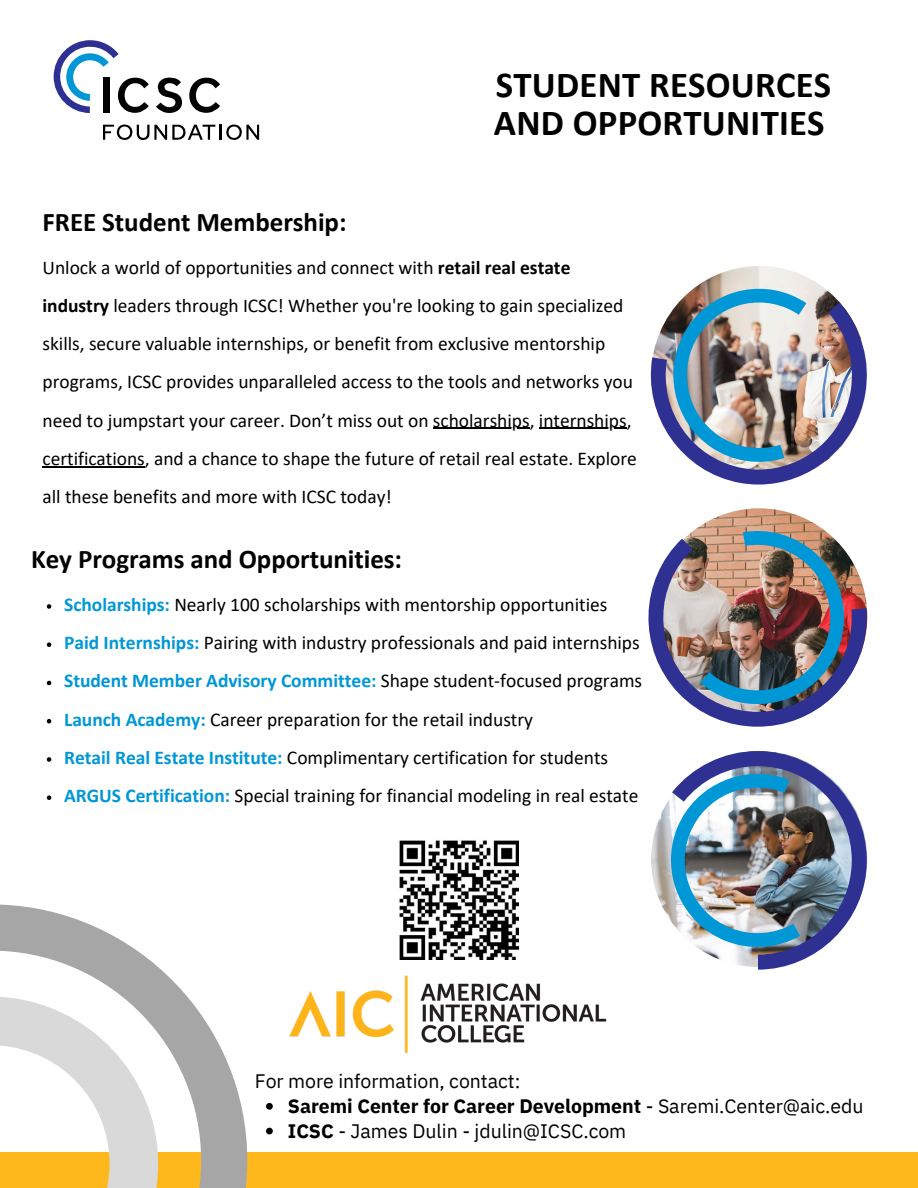
<style>
.page{position:relative;width:918px;height:1188px;background:#fff}
.page>*{position:absolute;margin:0;border:0;box-sizing:border-box;transform-origin:0 0}
.t1{font:700 36.75px/37.2px "Calibri";letter-spacing:.005em;color:#000}
.t2{font:700 27px "Calibri";color:#000}
.t3{font:19.5px/38.2px "Calibri";color:#000}
.t4{font:700 19.5px "Calibri";color:#0097d6}
.t5{font:19.5px "IBM Plex Sans";color:#000}
.t6{font:700 19.5px "IBM Plex Sans";color:#000}
.s1{font-weight:700}
.s2{font-weight:700;color:#0097d6}
.s3{font-weight:400;color:#000}
.s4{font-weight:400}
</style>
<div class="page">
<svg style="left:103px;top:124px;width:112px;height:16px"></svg>
<hr style="left:219px;top:125px;width:3px;height:15px;background:#000">
<svg style="left:226px;top:124px;width:33px;height:16px"></svg>
<svg style="left:54px;top:40px;width:95px;height:73px"></svg>
<svg style="left:156px;top:78px;width:26px;height:35px"></svg>
<svg style="left:189px;top:78px;width:31px;height:35px"></svg>
<img style="left:399px;top:840px;width:120px;height:120px">
<img style="left:693px;top:266px;width:132px;height:23px">
<img style="left:651px;top:289px;width:216px;height:196px">
<img style="left:651px;top:508px;width:216px;height:216px;border-radius:50%">
<img style="left:648px;top:531px;width:219px;height:196px">
<img style="left:651px;top:751px;width:216px;height:216px;border-radius:50%">
<img style="left:671px;top:751px;width:196px;height:219px">
<svg style="left:47px;top:604px;width:4px;height:5px"></svg>
<svg style="left:47px;top:642px;width:4px;height:5px"></svg>
<svg style="left:47px;top:681px;width:4px;height:4px"></svg>
<svg style="left:47px;top:719px;width:4px;height:4px"></svg>
<svg style="left:47px;top:757px;width:4px;height:5px"></svg>
<svg style="left:47px;top:795px;width:4px;height:5px"></svg>
<img style="left:289px;top:975px;width:318px;height:78px">
<div style="left:0;top:1152px;width:918px;height:36px;background:#ffb81c"></div>
<svg style="left:0;top:905px;width:247px;height:283px"></svg>
<svg style="left:0;top:997px;width:158px;height:191px"></svg>
<svg style="left:266px;top:1103px;width:7px;height:7px"></svg>
<svg style="left:266px;top:1128px;width:7px;height:6px"></svg>
<hr style="left:433px;top:428px;width:97px;height:1px;background:#000">
<hr style="left:539px;top:428px;width:88px;height:1px;background:#000">
<hr style="left:43px;top:466px;width:102px;height:1px;background:#000">
<p class="t1" style="left:494px;top:70px;width:339px">STUDENT RESOURCES<br>AND OPPORTUNITIES</p>
<p class="t2" style="left:43px;top:211px;width:305px">FREE Student Membership:</p>
<p class="t3" style="left:43px;top:250px;width:596px">Unlock a world of opportunities and connect with <span class="s1">retail real estate industry</span> leaders through ICSC! Whether you're looking to gain specialized skills, secure valuable internships, or benefit from exclusive mentorship programs, ICSC provides unparalleled access to the tools and networks you need to jumpstart your career. Don’t miss out on scholarships, internships, certifications, and a chance to shape the future of retail real estate. Explore all these benefits and more with ICSC today!</p>
<p class="t2" style="left:31px;top:548px;width:372px">Key Programs and Opportunities:</p>
<p class="t3" style="left:64px;top:587px;width:545px"><span class="s2">Scholarships:</span> Nearly 100 scholarships with mentorship opportunities</p>
<p class="t3" style="left:64px;top:625px;width:577px"><span class="s2">Paid Internships:</span> Pairing with industry professionals and paid internships</p>
<p class="t4" style="left:64px;top:673px;width:579px">Student Member Advisory Committee: <span class="s3">Shape student-focused programs</span></p>
<p class="t3" style="left:64px;top:702px;width:470px"><span class="s2">Launch Academy:</span> Career preparation for the retail industry</p>
<p class="t3" style="left:64px;top:740px;width:545px"><span class="s2">Retail Real Estate Institute:</span> Complimentary certification for students</p>
<p class="t3" style="left:64px;top:778px;width:576px"><span class="s2">ARGUS Certification:</span> Special training for financial modeling in real estate</p>
<p class="t5" style="left:255px;top:1068px;width:267px">For more information, contact:</p>
<p class="t6" style="left:288px;top:1093px;width:577px">Saremi Center for Career Development <span class="s4">- Saremi.Center@aic.edu</span></p>
<p class="t5" style="left:288px;top:1118px;width:340px"><span class="s1">ICSC</span> - James Dulin - jdulin@ICSC.com</p>
</div>
